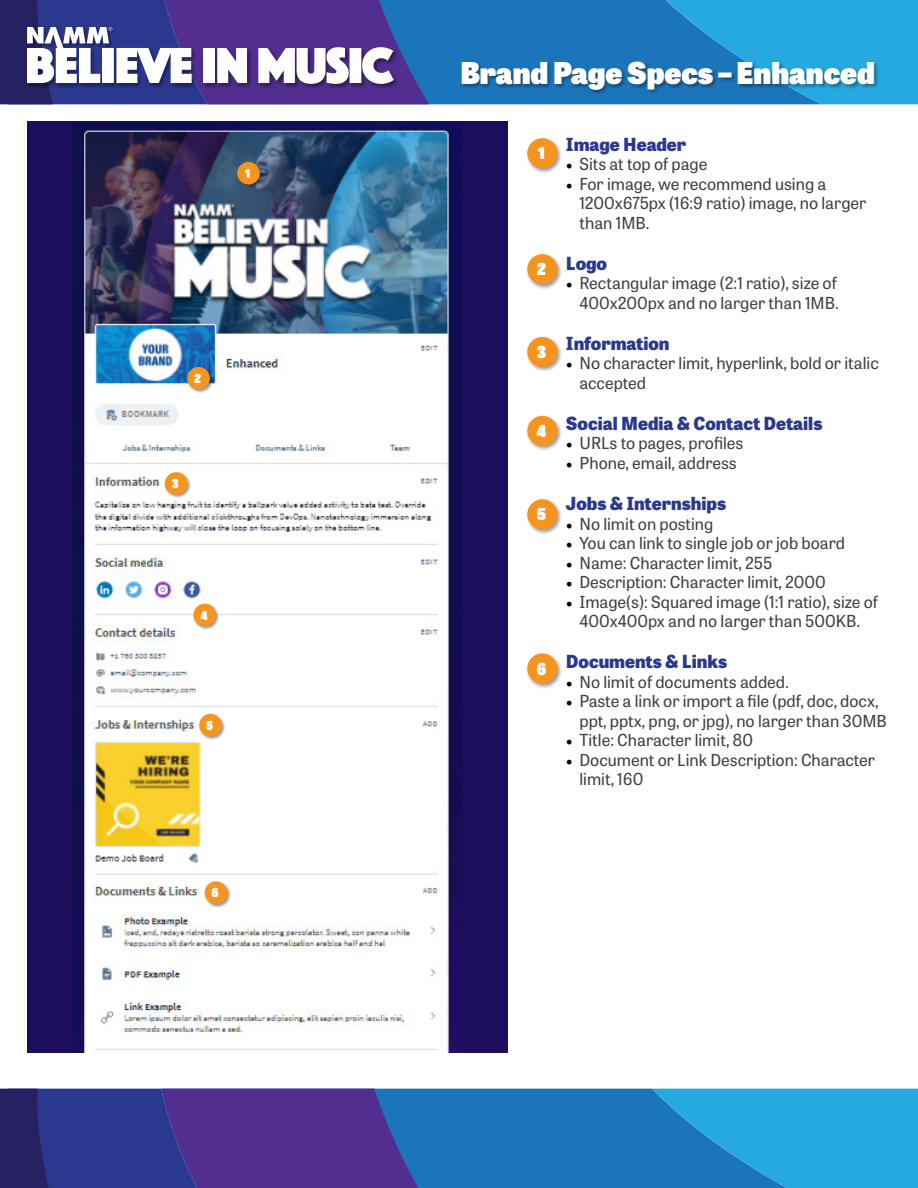
<style>
.page{position:relative;width:918px;height:1188px;background:#fff}
.page>*{position:absolute;margin:0;border:0;box-sizing:border-box;transform-origin:0 0}
.t1{font:800 30px "Tablet Gothic";color:#fff}
.t2{font:800 18px "Tablet Gothic";color:#2b388f}
.t3{font:16.5px/19.5px "Tablet Gothic";color:#414042}
.t4{font:800 16.5px "Tablet Gothic";color:#fff}
.t5{font:800 12.3px "Tablet Gothic";color:#fff}
.s1{font-family:"Minion Pro";font-size:18px;color:#000}
</style>
<div class="page">
<div style="left:27px;top:122px;width:481px;height:931px;background:#1c0e5d"></div>
<img style="left:73px;top:122px;width:389px;height:931px">
<div style="left:429px;top:0;width:223px;height:104px;background:#1b75bb"></div>
<svg style="left:652px;top:0;width:266px;height:104px;background:#239dd7"></svg>
<div style="left:429px;top:1089px;width:223px;height:99px;background:#1b75bb"></div>
<svg style="left:652px;top:1089px;width:266px;height:99px;background:#239dd7"></svg>
<svg style="left:0;top:1089px;width:429px;height:99px;background:#3d358e"></svg>
<svg style="left:0;top:0;width:429px;height:104px"></svg>
<div style="left:461px;top:61px;width:418px;height:34px;background:#000;opacity:.4"></div>
<div style="left:526px;top:137px;width:37px;height:37px;background:#000;opacity:.4"></div>
<div style="left:527px;top:138px;width:30px;height:30px;background:#f7941d;border-radius:50%"></div>
<div style="left:236px;top:161px;width:28px;height:27px;background:#000;opacity:.4"></div>
<div style="left:237px;top:162px;width:23px;height:23px;background:#f7941d;border-radius:50%"></div>
<div style="left:526px;top:253px;width:37px;height:37px;background:#000;opacity:.4"></div>
<div style="left:527px;top:254px;width:30px;height:30px;background:#f7941d;border-radius:50%"></div>
<div style="left:186px;top:366px;width:28px;height:27px;background:#000;opacity:.4"></div>
<div style="left:187px;top:367px;width:23px;height:23px;background:#f7941d;border-radius:50%"></div>
<div style="left:526px;top:336px;width:37px;height:37px;background:#000;opacity:.4"></div>
<div style="left:527px;top:337px;width:30px;height:30px;background:#f7941d;border-radius:50%"></div>
<div style="left:164px;top:472px;width:28px;height:27px;background:#000;opacity:.4"></div>
<div style="left:165px;top:472px;width:22px;height:23px;background:#f7941d;border-radius:50%"></div>
<div style="left:526px;top:415px;width:37px;height:37px;background:#000;opacity:.4"></div>
<div style="left:527px;top:416px;width:30px;height:30px;background:#f7941d;border-radius:50%"></div>
<div style="left:193px;top:603px;width:27px;height:27px;background:#000;opacity:.4"></div>
<div style="left:193px;top:604px;width:23px;height:22px;background:#f7941d;border-radius:50%"></div>
<div style="left:526px;top:498px;width:37px;height:37px;background:#000;opacity:.4"></div>
<div style="left:527px;top:499px;width:30px;height:30px;background:#f7941d;border-radius:50%"></div>
<div style="left:526px;top:652px;width:37px;height:37px;background:#000;opacity:.4"></div>
<div style="left:527px;top:653px;width:30px;height:30px;background:#f7941d;border-radius:50%"></div>
<div style="left:198px;top:713px;width:28px;height:27px;background:#000;opacity:.4"></div>
<div style="left:199px;top:714px;width:23px;height:22px;background:#f7941d;border-radius:50%"></div>
<div style="left:204px;top:881px;width:27px;height:27px;background:#000;opacity:.4"></div>
<div style="left:205px;top:881px;width:22px;height:23px;background:#f7941d;border-radius:50%"></div>
<p class="t5" style="left:245px;top:164px;width:7px">1</p>
<p class="t5" style="left:194px;top:369px;width:9px">2</p>
<p class="t5" style="left:172px;top:474px;width:9px">3</p>
<p class="t5" style="left:200px;top:606px;width:9px">4</p>
<p class="t5" style="left:206px;top:716px;width:8px">5</p>
<p class="t5" style="left:212px;top:883px;width:9px">6</p>
<h1 class="t1" style="left:461px;top:50px;width:416px">Brand Page Specs – Enhanced</h1>
<p class="t4" style="left:538px;top:141px;width:9px">1</p>
<p class="t4" style="left:537px;top:257px;width:11px">2</p>
<p class="t4" style="left:537px;top:340px;width:11px">3</p>
<p class="t4" style="left:537px;top:418px;width:11px">4</p>
<p class="t4" style="left:537px;top:502px;width:11px">5</p>
<p class="t4" style="left:537px;top:656px;width:11px">6</p>
<p class="t2" style="left:566px;top:131px;width:122px">Image Header</p>
<p class="t3" style="left:566px;top:154px;width:143px"><span class="s1">•</span> Sits at top of page</p>
<p class="t3" style="left:579px;top:173px;width:289px;text-indent:-14px"><span class="s1">•</span> For image, we recommend using a<br>1200x675px (16:9 ratio) image, no larger than 1MB.</p>
<p class="t2" style="left:566px;top:250px;width:43px">Logo</p>
<p class="t3" style="left:566px;top:273px;width:274px;text-align:right"><span class="s1">•</span> Rectangular image (2:1 ratio), size of<br>400x200px and no larger than 1MB.</p>
<p class="t2" style="left:566px;top:330px;width:105px">Information</p>
<p class="t3" style="left:579px;top:353px;width:301px;text-indent:-14px"><span class="s1">•</span> No character limit, hyperlink, bold or italic accepted</p>
<p class="t2" style="left:566px;top:410px;width:258px">Social Media &amp; Contact Details</p>
<p class="t3" style="left:566px;top:433px;width:179px"><span class="s1">•</span> URLs to pages, profiles</p>
<p class="t3" style="left:566px;top:453px;width:172px"><span class="s1">•</span> Phone, email, address</p>
<p class="t2" style="left:566px;top:490px;width:162px">Jobs &amp; Internships</p>
<p class="t3" style="left:566px;top:513px;width:149px"><span class="s1">•</span> No limit on posting</p>
<p class="t3" style="left:566px;top:533px;width:281px"><span class="s1">•</span> You can link to single job or job board</p>
<p class="t3" style="left:566px;top:552px;width:208px"><span class="s1">•</span> Name: Character limit, 255</p>
<p class="t3" style="left:566px;top:572px;width:261px"><span class="s1">•</span> Description: Character limit, 2000</p>
<p class="t3" style="left:566px;top:591px;width:314px;text-align:center"><span class="s1">•</span> Image(s): Squared image (1:1 ratio), size of<br>400x400px and no larger than 500KB.</p>
<p class="t2" style="left:566px;top:648px;width:163px">Documents &amp; Links</p>
<p class="t3" style="left:566px;top:671px;width:224px"><span class="s1">•</span> No limit of documents added.</p>
<p class="t3" style="left:579px;top:691px;width:309px;text-indent:-14px"><span class="s1">•</span> Paste a link or import a file (pdf, doc, docx, ppt, pptx, png, or jpg), no larger than 30MB</p>
<p class="t3" style="left:566px;top:730px;width:189px"><span class="s1">•</span> Title: Character limit, 80</p>
<p class="t3" style="left:579px;top:749px;width:297px;text-indent:-14px"><span class="s1">•</span> Document or Link Description: Character limit, 160</p>
</div>
